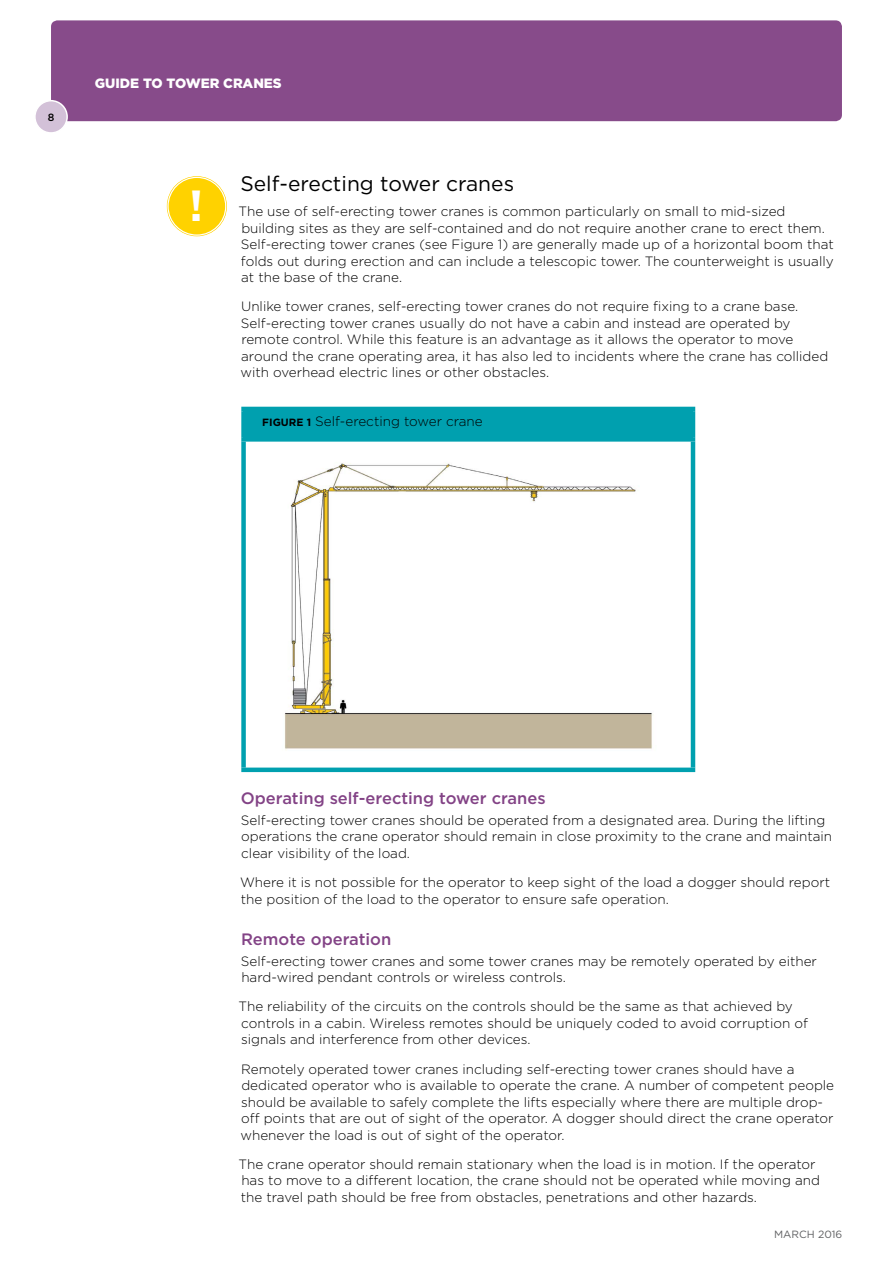
<style>
.page{position:relative;width:893px;height:1263px;background:#fff}
.page>*{position:absolute;margin:0;border:0;box-sizing:border-box;transform-origin:0 0}
.t1{font:700 43.5px "Gotham";color:#fff}
.Header_2{font:21px "Gotham";color:#000}
.Header_3{font:500 16.5px "Gotham";color:#834386}
.Body_copy{font:300 13.5px/16.5px "Gotham";color:#000}
.t2{font:900 13.5px "Gotham";color:#fff}
.t3{font:10.5px "Gotham";color:#5f6062}
.t4{font:500 10.5px "Gotham";color:#000}
.s1{font-weight:700;font-size:10.5px}
</style>
<div class="page">
<div style="left:51px;top:20px;width:791px;height:101px;background:#874b8a;border-radius:6px"></div>
<div style="left:35px;top:101px;width:32px;height:32px;background:#d3c1d8;border-radius:50%"></div>
<div style="left:34px;top:100px;width:34px;height:34px;border:2px solid #fff;border-radius:50%"></div>
<div style="left:167px;top:176px;width:60px;height:60px;background:#ffd200;border-radius:50%"></div>
<div style="left:165px;top:174px;width:64px;height:64px;border:1px solid #fff;border-radius:50%"></div>
<div style="left:167px;top:177px;width:59px;height:59px;border:1px solid #fff;border-radius:50%"></div>
<div style="left:244px;top:409px;width:449px;height:30px;background:#00a0af"></div>
<hr style="left:241px;top:407px;width:454px;height:4px;background:#00a0af">
<div style="left:241px;top:411px;width:5px;height:26px;background:#00a0af"></div>
<hr style="left:691px;top:411px;width:4px;height:26px;background:#00a0af">
<div style="left:241px;top:437px;width:454px;height:5px;background:#00a0af"></div>
<div style="left:241px;top:442px;width:5px;height:325px;background:#00a0af"></div>
<hr style="left:691px;top:442px;width:4px;height:325px;background:#00a0af">
<div style="left:241px;top:767px;width:454px;height:5px;background:#00a0af"></div>
<img style="left:284px;top:463px;width:369px;height:287px">
<p class="t4" style="left:48px;top:111px;width:8px">8</p>
<p class="t2" style="left:95px;top:75px;width:188px">GUIDE TO TOWER CRANES</p>
<h1 class="t1" style="left:189px;top:179px;width:16px">!</h1>
<p class="Header_2" style="left:240px;top:171px;width:275px">Self-erecting tower cranes</p>
<p class="Body_copy" style="left:239px;top:203px;width:597px">The use of self-erecting tower cranes is common particularly on small to mid-sized building sites as they are self-contained and do not require another crane to erect them.<br>Self-erecting tower cranes (see Figure 1) are generally made up of a horizontal boom that folds out during erection and can include a telescopic tower. The counterweight is usually at the base of the crane.</p>
<p class="Body_copy" style="left:240px;top:298px;width:589px">Unlike tower cranes, self-erecting tower cranes do not require fixing to a crane base.<br>Self-erecting tower cranes usually do not have a cabin and instead are operated by remote control. While this feature is an advantage as it allows the operator to move around the crane operating area, it has also led to incidents where the crane has collided with overhead electric lines or other obstacles.</p>
<p class="Body_copy" style="left:262px;top:413px;width:222px"><span class="s1">FIGURE 1</span> Self-erecting tower crane</p>
<p class="Header_3" style="left:241px;top:788px;width:306px">Operating self-erecting tower cranes</p>
<p class="Body_copy" style="left:241px;top:812px;width:593px">Self-erecting tower cranes should be operated from a designated area. During the lifting operations the crane operator should remain in close proximity to the crane and maintain clear visibility of the load.</p>
<p class="Body_copy" style="left:240px;top:874px;width:591px">Where it is not possible for the operator to keep sight of the load a dogger should report the position of the load to the operator to ensure safe operation.</p>
<p class="Header_3" style="left:241px;top:929px;width:152px">Remote operation</p>
<p class="Body_copy" style="left:241px;top:952px;width:578px">Self-erecting tower cranes and some tower cranes may be remotely operated by either hard-wired pendant controls or wireless controls.</p>
<p class="Body_copy" style="left:239px;top:998px;width:571px">The reliability of the circuits on the controls should be the same as that achieved by controls in a cabin. Wireless remotes should be uniquely coded to avoid corruption of signals and interference from other devices.</p>
<p class="Body_copy" style="left:240px;top:1060px;width:595px">Remotely operated tower cranes including self-erecting tower cranes should have a dedicated operator who is available to operate the crane. A number of competent people should be available to safely complete the lifts especially where there are multiple drop&shy;off points that are out of sight of the operator. A dogger should direct the crane operator whenever the load is out of sight of the operator.</p>
<p class="Body_copy" style="left:239px;top:1156px;width:583px">The crane operator should remain stationary when the load is in motion. If the operator has to move to a different location, the crane should not be operated while moving and the travel path should be free from obstacles, penetrations and other hazards.</p>
<p class="t3" style="left:774px;top:1227px;width:70px">MARCH 2016</p>
</div>
